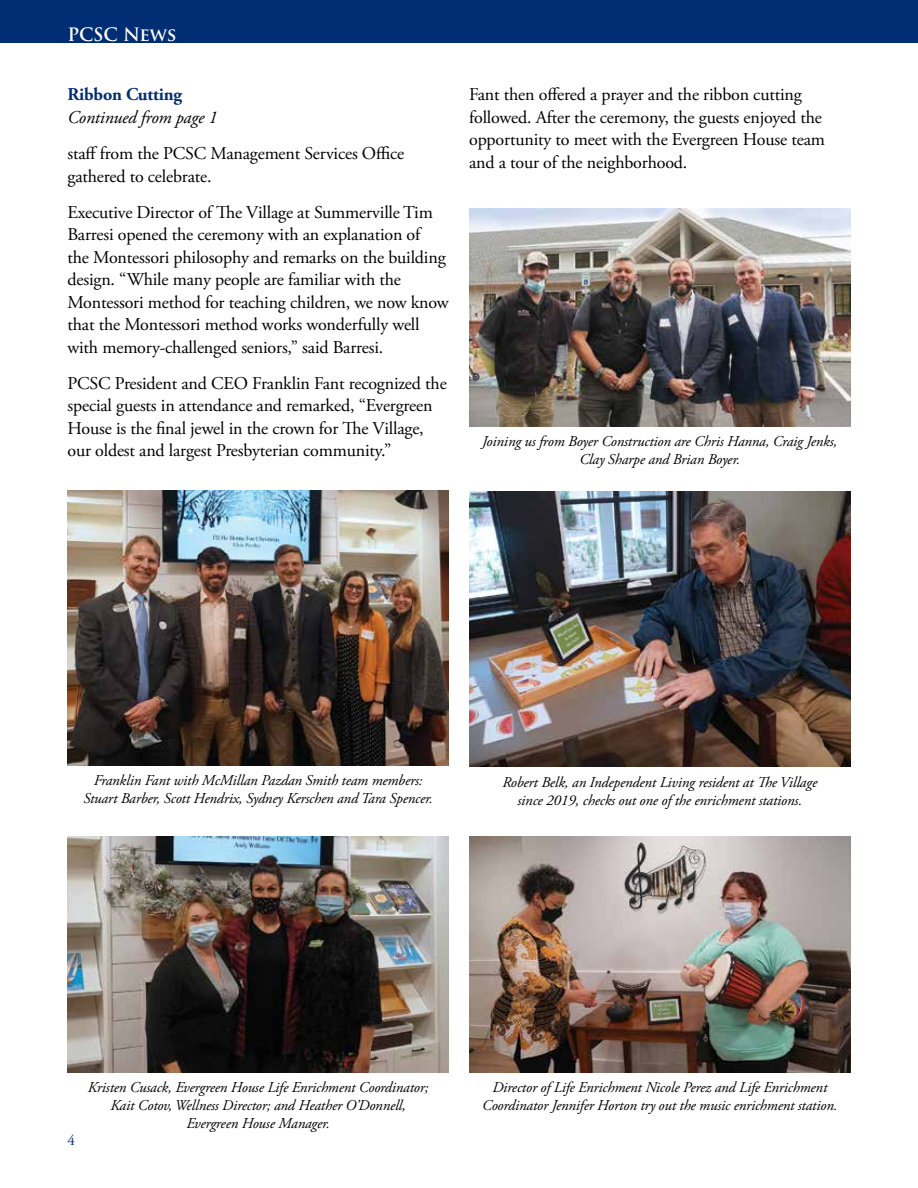
<style>
.page{position:relative;width:918px;height:1188px;background:#fff}
.page>*{position:absolute;margin:0;border:0;box-sizing:border-box;transform-origin:0 0}
.t1{font:18px/22.5px "Adobe Garamond Pro";letter-spacing:-.01em;color:#000}
.t2{font:italic 18px "Adobe Garamond Pro";letter-spacing:-.01em;color:#000}
.t3{font:700 18px "Adobe Garamond Pro";letter-spacing:-.01em;color:#002d74}
.t4{font:700 18px "Trajan Pro";letter-spacing:-.01em;color:#fff}
.t5{font:italic 15px/18px "Adobe Garamond Pro";letter-spacing:-.01em;color:#000;text-align:center}
.t6{font:15px "Adobe Garamond Pro";color:#002d74}
</style>
<div class="page">
<div style="left:0;top:0;width:918px;height:43px;background:#002d74"></div>
<img style="left:68px;top:491px;width:381px;height:275px">
<img style="left:469px;top:491px;width:381px;height:275px">
<img style="left:469px;top:837px;width:381px;height:236px">
<img style="left:68px;top:837px;width:381px;height:236px">
<img style="left:469px;top:209px;width:381px;height:217px">
<p class="t4" style="left:68px;top:23px;width:110px">PCSC News</p>
<p class="t3" style="left:68px;top:84px;width:116px">Ribbon Cutting</p>
<p class="t2" style="left:68px;top:106px;width:151px">Continued from page 1</p>
<p class="t1" style="left:68px;top:143px;width:338px">staff from the PCSC Management Services Office gathered to celebrate.</p>
<p class="t1" style="left:68px;top:201px;width:383px">Executive Director of The Village at Summerville Tim Barresi opened the ceremony with an explanation of<br>the Montessori philosophy and remarks on the building design. “While many people are familiar with the Montessori method for teaching children, we now know that the Montessori method works wonderfully well with memory-challenged seniors,” said Barresi.</p>
<p class="t1" style="left:68px;top:372px;width:381px">PCSC President and CEO Franklin Fant recognized the special guests in attendance and remarked, “Evergreen House is the final jewel in the crown for The Village, our oldest and largest Presbyterian community.”</p>
<p class="t1" style="left:469px;top:84px;width:357px">Fant then offered a prayer and the ribbon cutting followed. After the ceremony, the guests enjoyed the opportunity to meet with the Evergreen House team and a tour of the neighborhood.</p>
<p class="t5" style="left:482px;top:433px;width:357px">Joining us from Boyer Construction are Chris Hanna, Craig Jenks,<br>Clay Sharpe and Brian Boyer.</p>
<p class="t5" style="left:84px;top:772px;width:351px">Franklin Fant with McMillan Pazdan Smith team members:<br>Stuart Barber, Scott Hendrix, Sydney Kerschen and Tara Spencer.</p>
<p class="t5" style="left:502px;top:773px;width:316px">Robert Belk, an Independent Living resident at The Village since 2019, checks out one of the enrichment stations.</p>
<p class="t6" style="left:68px;top:1131px;width:9px">4</p>
<p class="t5" style="left:88px;top:1079px;width:342px">Kristen Cusack, Evergreen House Life Enrichment Coordinator;<br>Kait Cotov, Wellness Director; and Heather O’Donnell,<br>Evergreen House Manager.</p>
<p class="t5" style="left:482px;top:1079px;width:357px">Director of Life Enrichment Nicole Perez and Life Enrichment<br>Coordinator Jennifer Horton try out the music enrichment station.</p>
</div>
